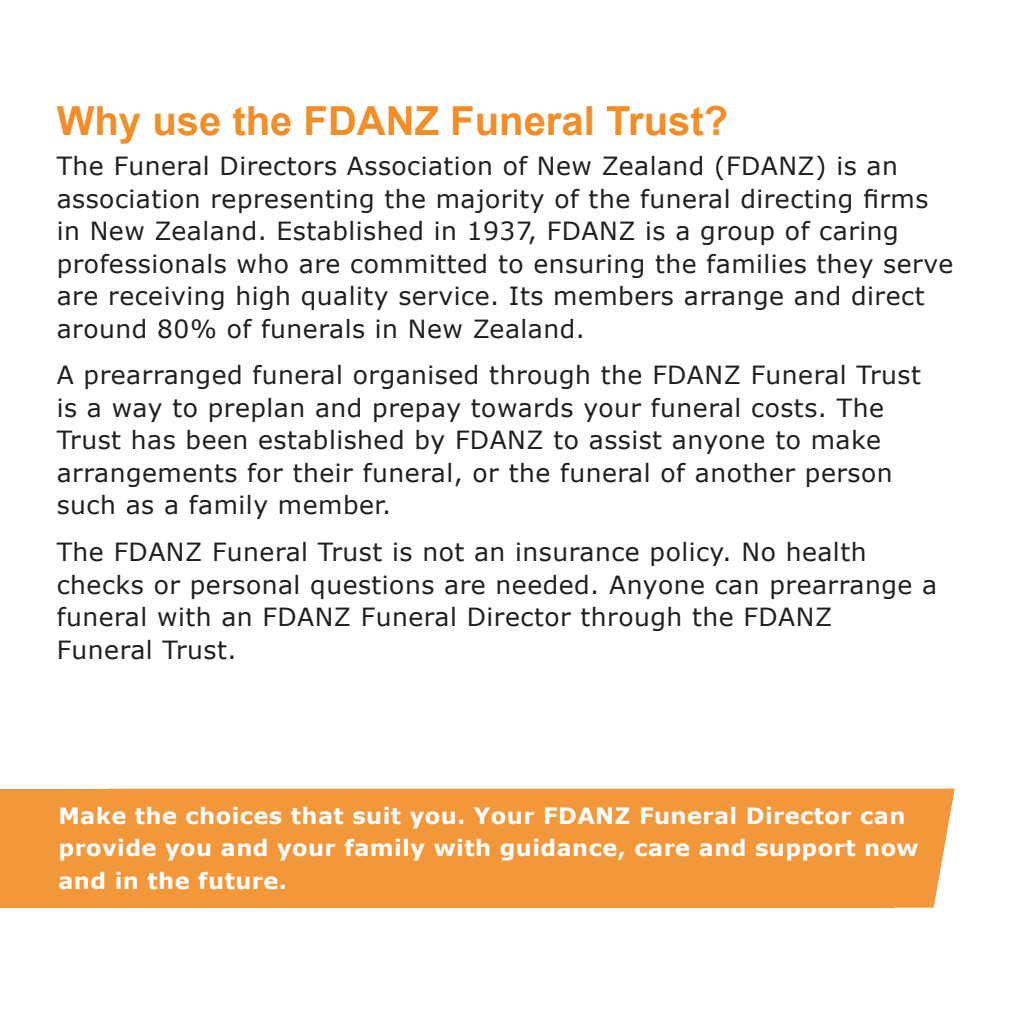
<style>
.page{position:relative;width:1014px;height:1014px;background:#fff}
.page>*{position:absolute;margin:0;border:0;box-sizing:border-box;transform-origin:0 0}
.t1{font:700 40px "Arial";color:#f28d28}
.t2{font:25px/32.5px "Verdana";letter-spacing:.02em;color:#231f20}
.t3{font:700 22.5px/32.5px "Verdana";letter-spacing:.02em;color:#fff}
</style>
<div class="page">
<svg style="left:893px;top:788px;width:61px;height:119px;fill:#f3973b"></svg>
<div style="left:0;top:788px;width:893px;height:119px;background:#f3973b"></div>
<h1 class="t1" style="left:57px;top:95px;width:673px">Why use the FDANZ Funeral Trust?</h1>
<p class="t2" style="left:57px;top:149px;width:898px">The Funeral Directors Association of New Zealand (FDANZ) is an association representing the majority of the funeral directing firms in New Zealand. Established in 1937, FDANZ is a group of caring professionals who are committed to ensuring the families they serve are receiving high quality service. Its members arrange and direct around 80% of funerals in New Zealand.</p>
<p class="t2" style="left:57px;top:358px;width:865px">A prearranged funeral organised through the FDANZ Funeral Trust is a way to preplan and prepay towards your funeral costs. The Trust has been established by FDANZ to assist anyone to make arrangements for their funeral, or the funeral of another person such as a family member.</p>
<p class="t2" style="left:57px;top:535px;width:882px">The FDANZ Funeral Trust is not an insurance policy. No health checks or personal questions are needed. Anyone can prearrange a funeral with an FDANZ Funeral Director through the FDANZ<br>Funeral Trust.</p>
<p class="t3" style="left:58px;top:799px;width:861px">Make the choices that suit you. Your FDANZ Funeral Director can provide you and your family with guidance, care and support now and in the future.</p>
</div>
